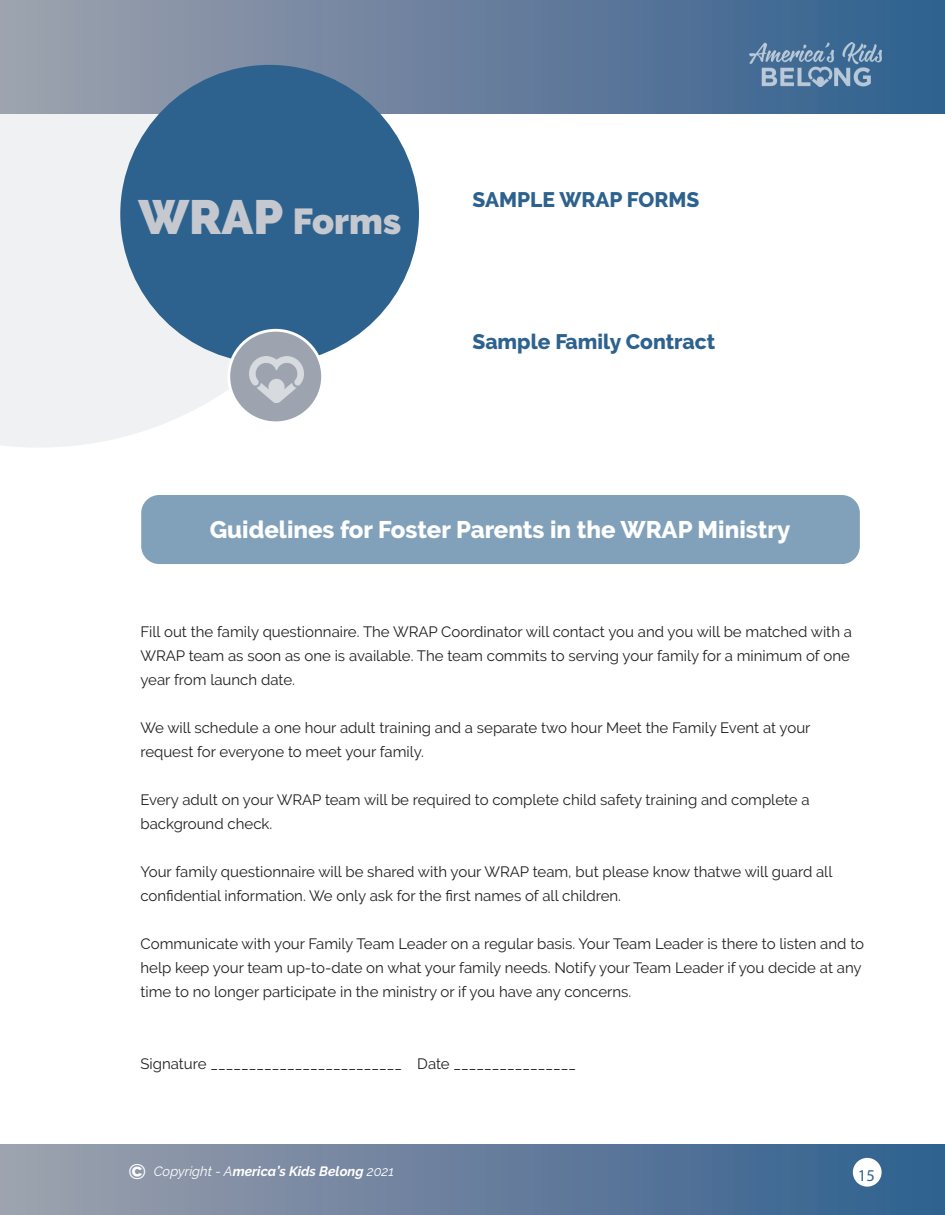
<style>
.page{position:relative;width:945px;height:1215px;background:#fff}
.page>*{position:absolute;margin:0;border:0;box-sizing:border-box;transform-origin:0 0}
.t1{font:900 36px "Raleway";color:#c5c8ce}
.t2{font:800 24px "Raleway";color:#fff}
.t3{font:800 21px "Raleway";color:#2d628f}
.t4{font:700 21px "Raleway";color:#fff}
.t5{font:16.5px "Myriad Pro";color:#2e628f}
.t6{font:15px/24px "Raleway";color:#231f20}
.t7{font:italic 700 13.5px "Raleway";color:#fff}
.s1{font-size:48px}
.s2{font-weight:400}
</style>
<div class="page">
<svg style="left:0;top:113px;width:368px;height:334px;fill:#f0f1f2"></svg>
<div style="left:0;top:0;width:945px;height:113px;background:linear-gradient(to right,#9fa1ae,#305f8f)"></div>
<div style="left:120px;top:65px;width:299px;height:299px;background:#2d628f;border-radius:50%"></div>
<div style="left:0;top:1144px;width:945px;height:71px;background:linear-gradient(to right,#a0a1ae,#305f8f)"></div>
<div style="left:853px;top:1158px;width:29px;height:29px;background:#fff;border-radius:50%"></div>
<img style="left:749px;top:42px;width:133px;height:45px">
<div style="left:227px;top:329px;width:97px;height:95px;border:6px solid #fff;border-radius:50%"></div>
<div style="left:230px;top:332px;width:91px;height:89px;background:#9da4af;border-radius:50%"></div>
<img style="left:249px;top:356px;width:55px;height:46px">
<div style="left:141px;top:495px;width:719px;height:69px;background:#81a1bb;border-radius:18px"></div>
<h1 class="t1" style="left:138px;top:200px;width:264px"><span class="s1">WRAP</span> Forms</h1>
<h3 class="t3" style="left:472px;top:188px;width:229px">SAMPLE WRAP FORMS</h3>
<h3 class="t3" style="left:472px;top:329px;width:244px">Sample Family Contract</h3>
<h2 class="t2" style="left:210px;top:516px;width:582px">Guidelines for Foster Parents in the WRAP Ministry</h2>
<p class="t6" style="left:140px;top:619px;width:713px">Fill out the family questionnaire. The WRAP Coordinator will contact you and you will be matched with a<br>WRAP team as soon as one is available. The team commits to serving your family for a minimum of one year from launch date.</p>
<p class="t6" style="left:140px;top:715px;width:672px">We will schedule a one hour adult training and a separate two hour Meet the Family Event at your request for everyone to meet your family.</p>
<p class="t6" style="left:140px;top:787px;width:671px">Every adult on your WRAP team will be required to complete child safety training and complete a background check.</p>
<p class="t6" style="left:140px;top:859px;width:694px">Your family questionnaire will be shared with your WRAP team, but please know thatwe will guard all confidential information. We only ask for the first names of all children.</p>
<p class="t6" style="left:140px;top:931px;width:725px">Communicate with your Family Team Leader on a regular basis. Your Team Leader is there to listen and to help keep your team up-to-date on what your family needs. Notify your Team Leader if you decide at any time to no longer participate in the ministry or if you have any concerns.</p>
<p class="t6" style="left:140px;top:1051px;width:437px">Signature _________________________ Date ________________</p>
<h3 class="t4" style="left:128px;top:1159px;width:19px">©</h3>
<p class="t5" style="left:858px;top:1165px;width:18px">15</p>
<p class="t7" style="left:154px;top:1163px;width:242px"><span class="s2">Copyright - A</span>merica’s Kids Belong <span class="s2">2021</span></p>
</div>
